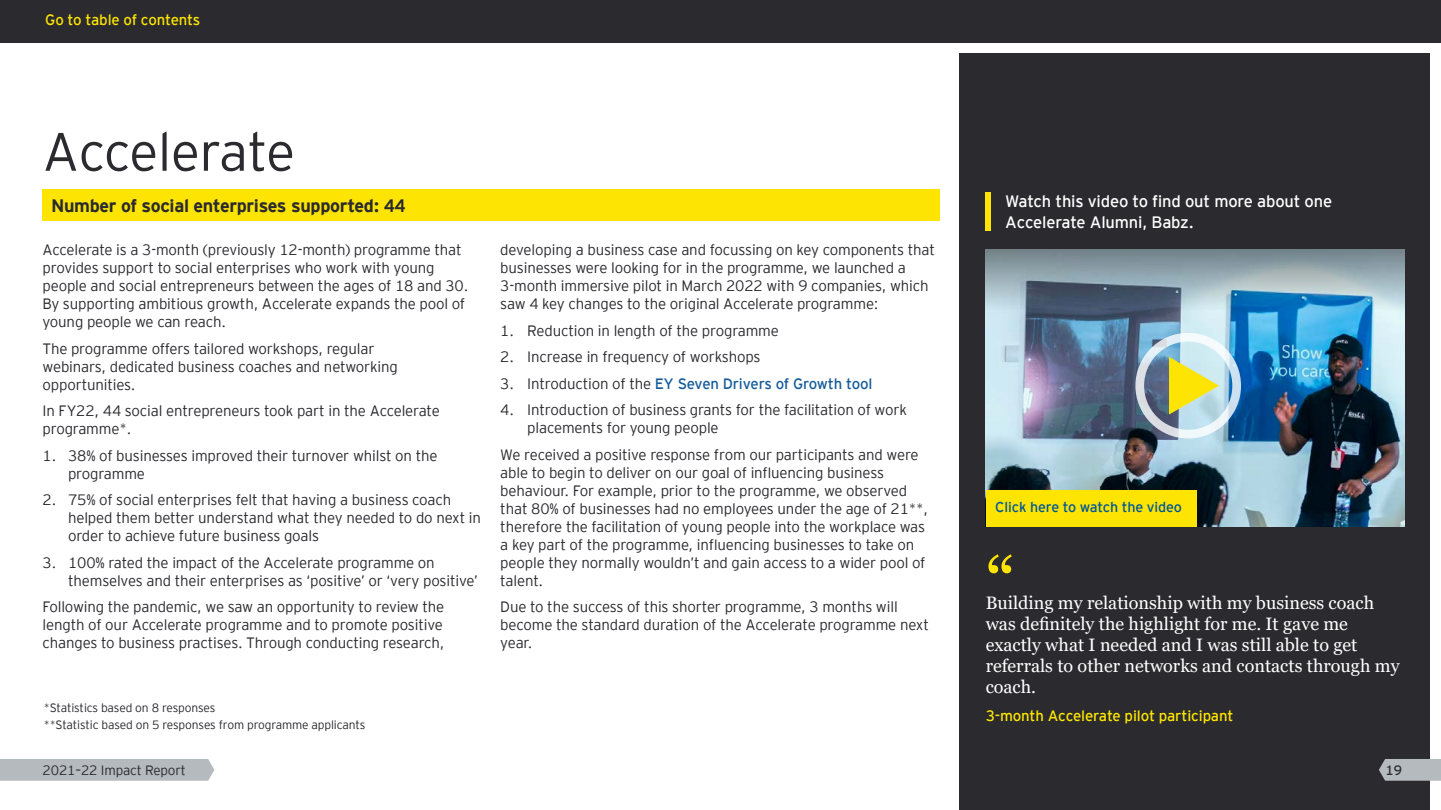
<style>
.page{position:relative;width:1441px;height:810px;background:#fff}
.page>*{position:absolute;margin:0;border:0;box-sizing:border-box;transform-origin:0 0}
.t1{font:72px "Georgia";color:#fde402}
.t2{font:300 54px "EY Interstate";letter-spacing:-.01em;color:#2a2a2f}
.t3{font:18px/21px "Georgia";color:#fff}
.t4{font:700 18px "EY Interstate";letter-spacing:-.02em;color:#2a2a2f}
.t5{font:16.5px/21.5px "EY Interstate";letter-spacing:-.01em;color:#fff}
.t6{font:300 15px/18px "EY Interstate";letter-spacing:-.01em;color:#2a2a2f}
.t7{font:300 15px "EY Interstate";letter-spacing:-.015em;color:#165b9a}
.t8{font:15px "EY Interstate";letter-spacing:-.01em;color:#ffe700}
.t9{font:300 15px "EY Interstate";letter-spacing:-.015em;color:#fde402}
.t10{font:300 14.25px "EY Interstate";letter-spacing:-.01em;color:#005798}
.t11{font:300 13.5px "EY Interstate";letter-spacing:-.01em;color:#2a2a2f}
.t12{font:300 13.5px "EY Interstate";color:#2a2a2f}
.t13{font:300 12px/17.5px "EY Interstate";letter-spacing:-.01em;color:#2a2a2f}
.s1{color:#2a2a2f}
</style>
<div class="page">
<div style="left:43px;top:189px;width:897px;height:31px;background:#fde402"></div>
<div style="left:959px;top:54px;width:471px;height:756px;background:#2a2a2f"></div>
<img style="left:986px;top:249px;width:418px;height:278px">
<svg style="left:1135px;top:333px;width:106px;height:105px"></svg>
<div style="left:986px;top:192px;width:5px;height:39px;background:#fde402"></div>
<div style="left:986px;top:490px;width:210px;height:36px;background:#fde402"></div>
<div style="left:0;top:0;width:1441px;height:43px;background:#2a2a2f"></div>
<div style="left:0;top:759px;width:214px;height:22px;background:#b4babd"></div>
<svg style="left:1379px;top:759px;width:62px;height:22px"></svg>
<p class="t9" style="left:45px;top:9px;width:157px">Go to table of contents</p>
<h2 class="t2" style="left:43px;top:113px;width:254px">Accelerate</h2>
<p class="t4" style="left:51px;top:193px;width:356px">Number of social enterprises supported: 44</p>
<p class="t5" style="left:1005px;top:189px;width:328px">Watch this video to find out more about one<br>Accelerate Alumni, Babz.</p>
<p class="t6" style="left:43px;top:240px;width:427px">Accelerate is a 3-month (previously 12-month) programme that provides support to social enterprises who work with young people and social entrepreneurs between the ages of 18 and 30.<br>By supporting ambitious growth, Accelerate expands the pool of young people we can reach.</p>
<p class="t6" style="left:43px;top:338px;width:357px">The programme offers tailored workshops, regular webinars, dedicated business coaches and networking opportunities.</p>
<p class="t6" style="left:43px;top:401px;width:399px">In FY22, 44 social entrepreneurs took part in the Accelerate programme*.</p>
<p class="t6" style="left:68px;top:445px;width:371px;text-indent:-26px">1. 38% of businesses improved their turnover whilst on the programme</p>
<p class="t6" style="left:68px;top:490px;width:414px;text-indent:-26px">2. 75% of social enterprises felt that having a business coach helped them better understand what they needed to do next in order to achieve future business goals</p>
<p class="t6" style="left:68px;top:552px;width:411px;text-indent:-26px">3. 100% rated the impact of the Accelerate programme on themselves and their enterprises as ‘positive’ or ‘very positive’</p>
<p class="t6" style="left:43px;top:597px;width:403px;text-align:justify">Following the pandemic, we saw an opportunity to review the length of our Accelerate programme and to promote positive changes to business practises. Through conducting research,</p>
<p class="t13" style="left:44px;top:698px;width:323px">*Statistics based on 8 responses<br>**Statistic based on 5 responses from programme applicants</p>
<p class="t6" style="left:500px;top:240px;width:436px">developing a business case and focussing on key components that businesses were looking for in the programme, we launched a 3-month immersive pilot in March 2022 with 9 companies, which saw 4 key changes to the original Accelerate programme:</p>
<p class="t6" style="left:500px;top:320px;width:280px">1. Reduction in length of the programme</p>
<p class="t6" style="left:500px;top:347px;width:262px">2. Increase in frequency of workshops</p>
<p class="t7" style="left:500px;top:373px;width:374px"><span class="s1">3. Introduction of the</span> EY Seven Drivers of Growth tool</p>
<p class="t6" style="left:527px;top:400px;width:381px;text-indent:-27px">4. Introduction of business grants for the facilitation of work placements for young people</p>
<p class="t6" style="left:500px;top:444px;width:429px">We received a positive response from our participants and were able to begin to deliver on our goal of influencing business behaviour. For example, prior to the programme, we observed that 80% of businesses had no employees under the age of 21**, therefore the facilitation of young people into the workplace was a key part of the programme, influencing businesses to take on people they normally wouldn’t and gain access to a wider pool of talent.</p>
<p class="t6" style="left:500px;top:597px;width:430px">Due to the success of this shorter programme, 3 months will become the standard duration of the Accelerate programme next year.</p>
<p class="t10" style="left:995px;top:497px;width:188px">Click here to watch the video</p>
<h1 class="t1" style="left:986px;top:540px;width:31px">“</h1>
<p class="t3" style="left:986px;top:592px;width:415px">Building my relationship with my business coach was definitely the highlight for me. It gave me exactly what I needed and I was still able to get referrals to other networks and contacts through my coach.</p>
<p class="t8" style="left:986px;top:705px;width:249px">3-month Accelerate pilot participant</p>
<p class="t11" style="left:43px;top:761px;width:145px">2021–22 Impact Report</p>
<p class="t12" style="left:1385px;top:761px;width:18px">19</p>
</div>
